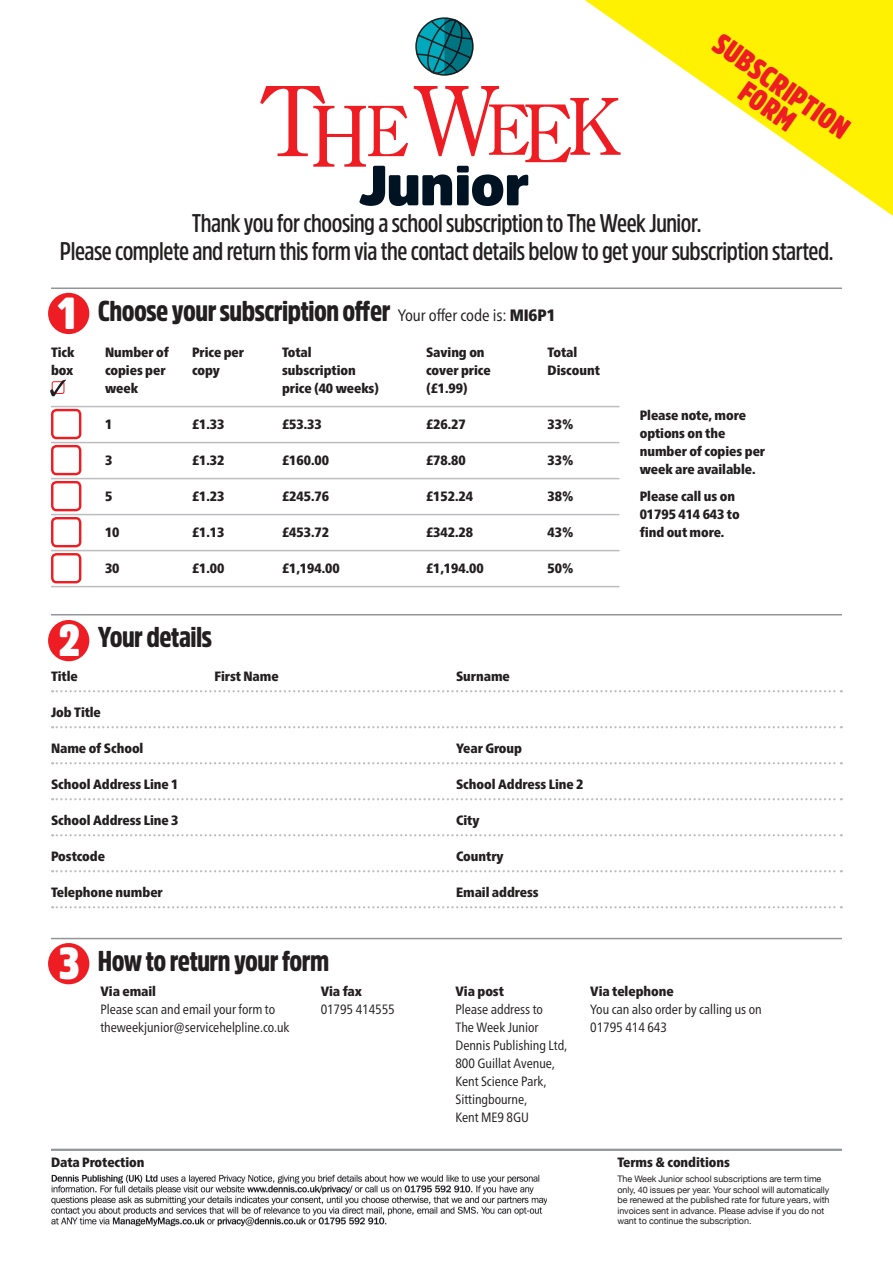
<style>
.page{position:relative;width:893px;height:1263px;background:#fff}
.page>*{position:absolute;margin:0;border:0;box-sizing:border-box;transform-origin:0 0}
.H1_Blk{font:900 44.4px "Amsi Pro Cond";color:#fff}
.H1_Blk-2{font:900 29.1px/24.9px "Amsi Pro Cond";color:#ee1d23;text-align:center}
.stand1_BK_large{font:900 28.5px "Amsi Pro Cond";letter-spacing:-.02em;color:#231f20}
.stand1_BK_large-2{font:600 25.5px/28.5px "Amsi Pro Cond";letter-spacing:-.02em;color:#231f20;text-align:center}
.c1_Blk{font:condensed 16.5px "Frutiger Neue LT Pro";letter-spacing:-.005em;color:#231f20}
.c1_Blk-2{font:900 condensed 13.5px/18px "Frutiger Neue LT Pro";letter-spacing:-.005em;color:#231f20}
.c1_Blk-3{font:condensed 13.5px/18px "Frutiger Neue LT Pro";letter-spacing:-.005em;color:#231f20}
.c1_Blk-4{font:9px/10.5px "Helvetica Neue";letter-spacing:-.005em;color:#231f20}
.s1{font-weight:900}
</style>
<div class="page">
<img style="left:51px;top:1174px;width:496px;height:53px">
<hr style="left:51px;top:406px;width:568px;height:1px;background:#bcbdc0">
<hr style="left:51px;top:442px;width:568px;height:1px;background:#bcbdc0">
<hr style="left:51px;top:478px;width:568px;height:1px;background:#bcbdc0">
<hr style="left:51px;top:514px;width:568px;height:1px;background:#bcbdc0">
<hr style="left:51px;top:550px;width:568px;height:1px;background:#bcbdc0">
<hr style="left:51px;top:586px;width:568px;height:1px;background:#bcbdc0">
<svg style="left:52px;top:690px;width:790px;height:2px"></svg>
<svg style="left:52px;top:726px;width:790px;height:2px"></svg>
<svg style="left:52px;top:762px;width:790px;height:2px"></svg>
<svg style="left:52px;top:798px;width:790px;height:2px"></svg>
<svg style="left:52px;top:834px;width:790px;height:2px"></svg>
<svg style="left:52px;top:870px;width:790px;height:2px"></svg>
<svg style="left:52px;top:906px;width:790px;height:2px"></svg>
<hr style="left:51px;top:938px;width:791px;height:1px;background:#939598">
<hr style="left:51px;top:287px;width:791px;height:2px;background:#939598">
<hr style="left:51px;top:614px;width:791px;height:1px;background:#939598">
<hr style="left:51px;top:1149px;width:791px;height:2px;background:#939598">
<div style="left:51px;top:409px;width:30px;height:30px;border:2px solid #ee1d23;border-radius:4px"></div>
<div style="left:51px;top:445px;width:30px;height:30px;border:2px solid #ee1d23;border-radius:4px"></div>
<div style="left:51px;top:481px;width:30px;height:30px;border:2px solid #ee1d23;border-radius:4px"></div>
<div style="left:51px;top:517px;width:30px;height:30px;border:2px solid #ee1d23;border-radius:4px"></div>
<div style="left:51px;top:553px;width:30px;height:30px;border:2px solid #ee1d23;border-radius:4px"></div>
<svg style="left:260px;top:86px;width:325px;height:120px"></svg>
<svg style="left:415px;top:17px;width:59px;height:59px"></svg>
<svg style="left:585px;top:0;width:308px;height:216px"></svg>
<div style="left:48px;top:293px;width:41px;height:41px;background:#ee1d23;border-radius:50%"></div>
<div style="left:48px;top:620px;width:41px;height:41px;background:#ee1d23;border-radius:50%"></div>
<div style="left:48px;top:943px;width:41px;height:41px;background:#ee1d23;border-radius:50%"></div>
<svg style="left:50px;top:380px;width:16px;height:16px"></svg>
<p class="H1_Blk-2" style="left:724px;top:30px;width:161px;rotate:35deg">SUBSCRIPTION<br>FORM</p>
<p class="stand1_BK_large-2" style="left:60px;top:208px;width:775px">Thank you for choosing a school subscription to The Week Junior.<br>Please complete and return this form via the contact details below to get your subscription started.</p>
<p class="H1_Blk" style="left:57px;top:283px;width:21px">1</p>
<p class="stand1_BK_large" style="left:98px;top:291px;width:294px">Choose your subscription offer</p>
<p class="c1_Blk" style="left:398px;top:306px;width:159px">Your offer code is: <span class="s1">MI6P1</span></p>
<p class="c1_Blk-2" style="left:51px;top:343px;width:25px">Tick</p>
<p class="c1_Blk-2" style="left:105px;top:343px;width:65px">Number of</p>
<p class="c1_Blk-2" style="left:192px;top:343px;width:54px">Price per</p>
<p class="c1_Blk-2" style="left:282px;top:343px;width:31px">Total</p>
<p class="c1_Blk-2" style="left:426px;top:343px;width:60px">Saving on</p>
<p class="c1_Blk-2" style="left:548px;top:343px;width:31px">Total</p>
<p class="c1_Blk-2" style="left:51px;top:361px;width:24px">box</p>
<p class="c1_Blk-2" style="left:105px;top:361px;width:62px">copies per</p>
<p class="c1_Blk-2" style="left:192px;top:361px;width:30px">copy</p>
<p class="c1_Blk-2" style="left:282px;top:361px;width:75px">subscription</p>
<p class="c1_Blk-2" style="left:426px;top:361px;width:66px">cover price</p>
<p class="c1_Blk-2" style="left:548px;top:361px;width:54px">Discount</p>
<p class="c1_Blk-2" style="left:105px;top:379px;width:35px">week</p>
<p class="c1_Blk-2" style="left:282px;top:379px;width:99px">price (40 weeks)</p>
<p class="c1_Blk-2" style="left:426px;top:379px;width:43px">(£1.99)</p>
<p class="c1_Blk-2" style="left:105px;top:415px;width:9px">1</p>
<p class="c1_Blk-2" style="left:192px;top:415px;width:34px">£1.33</p>
<p class="c1_Blk-2" style="left:282px;top:415px;width:41px">£53.33</p>
<p class="c1_Blk-2" style="left:426px;top:415px;width:41px">£26.27</p>
<p class="c1_Blk-2" style="left:548px;top:415px;width:27px">33%</p>
<p class="c1_Blk-2" style="left:105px;top:451px;width:9px">3</p>
<p class="c1_Blk-2" style="left:192px;top:451px;width:34px">£1.32</p>
<p class="c1_Blk-2" style="left:282px;top:451px;width:48px">£160.00</p>
<p class="c1_Blk-2" style="left:426px;top:451px;width:41px">£78.80</p>
<p class="c1_Blk-2" style="left:548px;top:451px;width:27px">33%</p>
<p class="c1_Blk-2" style="left:105px;top:487px;width:9px">5</p>
<p class="c1_Blk-2" style="left:192px;top:487px;width:34px">£1.23</p>
<p class="c1_Blk-2" style="left:282px;top:487px;width:48px">£245.76</p>
<p class="c1_Blk-2" style="left:426px;top:487px;width:48px">£152.24</p>
<p class="c1_Blk-2" style="left:548px;top:487px;width:27px">38%</p>
<p class="c1_Blk-2" style="left:105px;top:523px;width:16px">10</p>
<p class="c1_Blk-2" style="left:192px;top:523px;width:34px">£1.13</p>
<p class="c1_Blk-2" style="left:282px;top:523px;width:48px">£453.72</p>
<p class="c1_Blk-2" style="left:426px;top:523px;width:48px">£342.28</p>
<p class="c1_Blk-2" style="left:548px;top:523px;width:27px">43%</p>
<p class="c1_Blk-2" style="left:105px;top:559px;width:16px">30</p>
<p class="c1_Blk-2" style="left:192px;top:559px;width:34px">£1.00</p>
<p class="c1_Blk-2" style="left:282px;top:559px;width:59px">£1,194.00</p>
<p class="c1_Blk-2" style="left:426px;top:559px;width:59px">£1,194.00</p>
<p class="c1_Blk-2" style="left:548px;top:559px;width:27px">50%</p>
<p class="H1_Blk" style="left:59px;top:610px;width:23px">2</p>
<p class="stand1_BK_large" style="left:98px;top:618px;width:116px">Your details</p>
<p class="c1_Blk-2" style="left:51px;top:667px;width:28px">Title</p>
<p class="c1_Blk-2" style="left:215px;top:667px;width:66px">First Name</p>
<p class="c1_Blk-2" style="left:456px;top:667px;width:55px">Surname</p>
<p class="c1_Blk-2" style="left:51px;top:703px;width:51px">Job Title</p>
<p class="c1_Blk-2" style="left:51px;top:739px;width:94px">Name of School</p>
<p class="c1_Blk-2" style="left:456px;top:739px;width:68px">Year Group</p>
<p class="c1_Blk-2" style="left:51px;top:775px;width:129px">School Address Line 1</p>
<p class="c1_Blk-2" style="left:456px;top:775px;width:129px">School Address Line 2</p>
<p class="c1_Blk-2" style="left:51px;top:811px;width:129px">School Address Line 3</p>
<p class="c1_Blk-2" style="left:456px;top:811px;width:25px">City</p>
<p class="c1_Blk-2" style="left:51px;top:847px;width:56px">Postcode</p>
<p class="c1_Blk-2" style="left:456px;top:847px;width:49px">Country</p>
<p class="c1_Blk-2" style="left:51px;top:883px;width:113px">Telephone number</p>
<p class="c1_Blk-2" style="left:456px;top:883px;width:84px">Email address</p>
<p class="H1_Blk" style="left:59px;top:933px;width:22px">3</p>
<p class="stand1_BK_large" style="left:98px;top:941px;width:233px">How to return your form</p>
<p class="c1_Blk-2" style="left:640px;top:406px;width:127px">Please note, more options on the number of copies per week are available.</p>
<p class="c1_Blk-2" style="left:640px;top:487px;width:101px">Please call us on<br>01795 414 643 to find out more.</p>
<p class="c1_Blk-3" style="left:100px;top:982px;width:190px"><span class="s1">Via email<br></span>Please scan and email your form to theweekjunior@servicehelpline.co.uk</p>
<p class="c1_Blk-3" style="left:321px;top:982px;width:76px"><span class="s1">Via fax<br></span>01795 414555</p>
<p class="c1_Blk-3" style="left:455px;top:982px;width:113px"><span class="s1">Via post<br></span>Please address to<br>The Week Junior<br>Dennis Publishing Ltd,<br>800 Guillat Avenue,<br>Kent Science Park,<br>Sittingbourne,<br>Kent ME9 8GU</p>
<p class="c1_Blk-3" style="left:590px;top:982px;width:173px"><span class="s1">Via telephone<br></span>You can also order by calling us on<br>01795 414 643</p>
<p class="c1_Blk-2" style="left:51px;top:1153px;width:95px">Data Protection</p>
<p class="c1_Blk-2" style="left:617px;top:1153px;width:114px">Terms &amp; conditions</p>
<p class="c1_Blk-4" style="left:617px;top:1174px;width:214px">The Week Junior school subscriptions are term time only, 40 issues per year. Your school will automatically be renewed at the published rate for future years, with invoices sent in advance. Please advise if you do not want to continue the subscription.</p>
</div>
